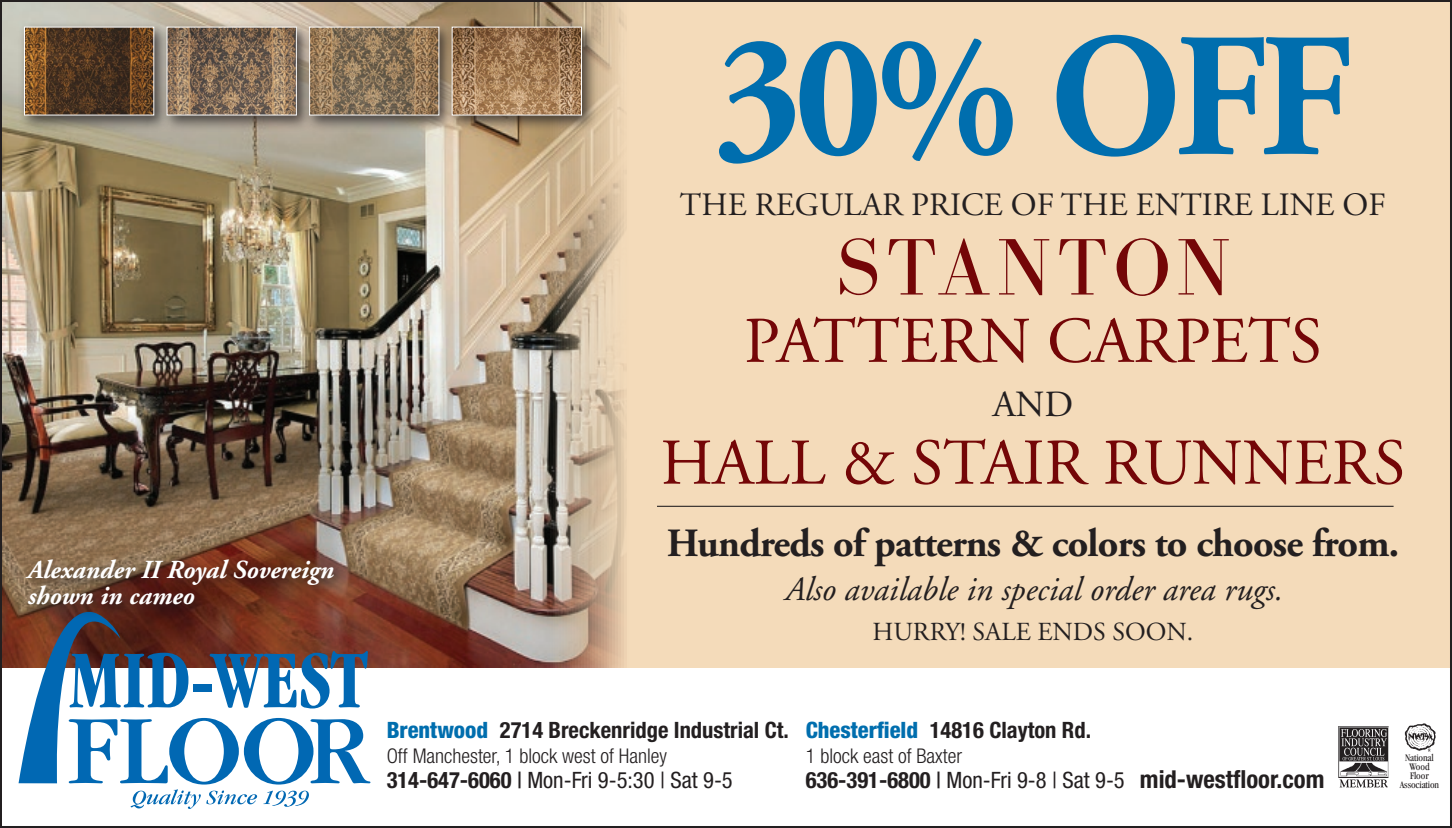
<style>
.page{position:relative;width:1452px;height:828px;background:#fff}
.page>*{position:absolute;margin:0;border:0;box-sizing:border-box;transform-origin:0 0}
.t1{font:700 176px "Adobe Garamond";color:#006eae;scale:.95 1}
.t2{font:82.4px "Bodoni FLF";letter-spacing:.07em;color:#740607}
.t3{font:65px "Adobe Garamond";color:#740607}
.t4{font:700 40px "Adobe Garamond";letter-spacing:-.02em;color:#231f20}
.t5{font:36.8px "Adobe Garamond";color:#231f20}
.t6{font:italic 34px "Adobe Garamond";color:#231f20}
.t7{font:32.6px "Adobe Garamond";color:#231f20}
.t8{font:italic 700 26px "Adobe Garamond";color:#fff}
.t9{font:26px "Adobe Garamond";color:#231f20}
.t10{font:700 condensed 24.8px "Helvetica Neue";color:#231f20}
.t11{font:700 condensed 22.6px "Helvetica Neue";color:#231f20}
.t12{font:condensed 22.6px "Helvetica Neue";color:#231f20}
.t13{font:300 condensed 20.2px "Helvetica Neue";color:#231f20}
.t14{font:condensed 10.4px "Garamond";letter-spacing:-.01em;color:#231f20}
.s1{font-weight:800;color:#006eae}
.s2{font-weight:700}
.s3{font-weight:500}
</style>
<div class="page">
<div style="left:541px;top:0;width:911px;height:668px;background:#f4dbba"></div>
<img style="left:3px;top:3px;width:672px;height:665px">
<hr style="left:657px;top:506px;width:737px;height:1px;background:#231f20">
<svg style="left:19px;top:612px;width:351px;height:197px"></svg>
<img style="left:1404px;top:723px;width:32px;height:28px">
<img style="left:1339px;top:727px;width:50px;height:51px">
<svg style="left:1339px;top:777px;width:49px;height:10px"></svg>
<div style="left:1340px;top:728px;width:47px;height:33px;background:#231f20"></div>
<svg style="left:1341px;top:729px;width:46px;height:32px"></svg>
<div style="left:18px;top:20px;width:152px;height:112px;background:#231f20;opacity:.75"></div>
<img style="left:26px;top:29px;width:126px;height:85px">
<div style="left:160px;top:20px;width:153px;height:112px;background:#231f20;opacity:.75"></div>
<img style="left:169px;top:29px;width:126px;height:85px">
<div style="left:303px;top:20px;width:153px;height:112px;background:#231f20;opacity:.75"></div>
<img style="left:311px;top:29px;width:126px;height:85px">
<div style="left:446px;top:20px;width:152px;height:112px;background:#231f20;opacity:.75"></div>
<img style="left:454px;top:29px;width:126px;height:85px">
<div style="left:20px;top:553px;width:328px;height:66px;background:#231f20;opacity:.75"></div>
<p class="t8" style="left:27px;top:555px;width:308px">Alexander II Royal Sovereign</p>
<p class="t8" style="left:27px;top:581px;width:169px">shown in cameo</p>
<p class="t1" style="left:714px;top:2px;width:672px">30% OFF</p>
<p class="t7" style="left:680px;top:187px;width:708px">THE REGULAR PRICE OF THE ENTIRE LINE OF</p>
<p class="t2" style="left:836px;top:223px;width:396px">STANTON</p>
<p class="t3" style="left:744px;top:306px;width:579px">PATTERN CARPETS</p>
<p class="t5" style="left:993px;top:385px;width:82px">AND</p>
<p class="t3" style="left:660px;top:428px;width:746px">HALL &amp; STAIR RUNNERS</p>
<p class="t4" style="left:667px;top:521px;width:734px">Hundreds of patterns &amp; colors to choose from.</p>
<p class="t6" style="left:784px;top:571px;width:500px">Also available in special order area rugs.</p>
<p class="t9" style="left:873px;top:617px;width:322px">HURRY! SALE ENDS SOON.</p>
<p class="t11" style="left:387px;top:716px;width:404px"><span class="s1">Brentwood</span> 2714 Breckenridge Industrial Ct.</p>
<p class="t13" style="left:387px;top:744px;width:282px">Off Manchester, 1 block west of Hanley</p>
<p class="t12" style="left:387px;top:767px;width:348px"><span class="s2">314-647-6060</span> <span class="s3">|</span> Mon-Fri 9-5:30 | Sat 9-5</p>
<p class="t11" style="left:806px;top:716px;width:287px"><span class="s1">Chesterfield</span> 14816 Clayton Rd.</p>
<p class="t13" style="left:806px;top:744px;width:158px">1 block east of Baxter</p>
<p class="t12" style="left:806px;top:767px;width:321px"><span class="s2">636-391-6800</span> <span class="s3">|</span> Mon-Fri 9-8 | Sat 9-5</p>
<p class="t14" style="left:1405px;top:751px;width:30px">National</p>
<p class="t14" style="left:1409px;top:761px;width:22px">Wood</p>
<p class="t14" style="left:1410px;top:770px;width:20px">Floor</p>
<p class="t10" style="left:1140px;top:765px;width:186px">mid-westfloor.com</p>
<p class="t14" style="left:1400px;top:779px;width:41px">Association</p>
</div>
